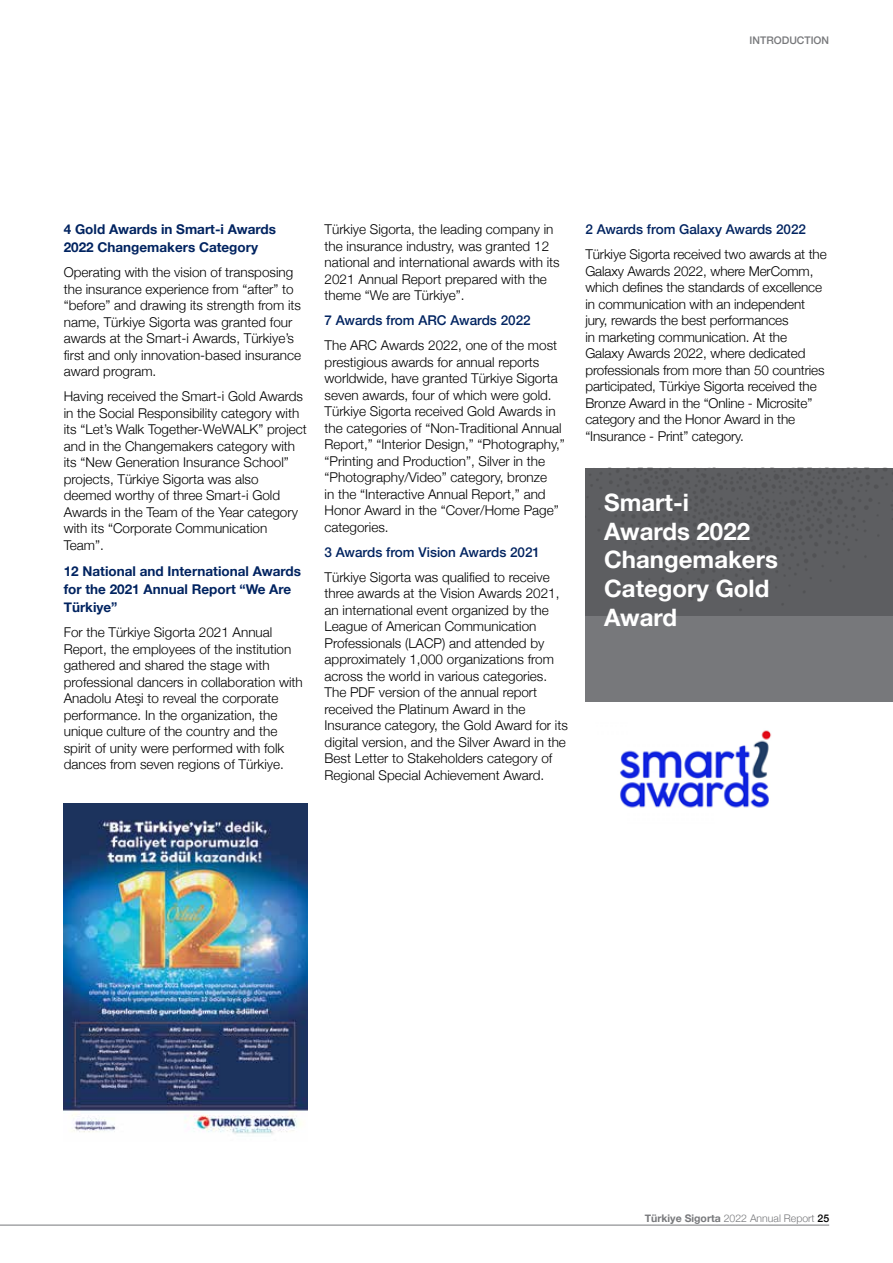
<style>
.page{position:relative;width:893px;height:1263px;background:#fff}
.page>*{position:absolute;margin:0;border:0;box-sizing:border-box;transform-origin:0 0}
.t1{font:700 24px/28.8px "Helvetica Neue";color:#fff}
.t2{font:300 13.5px/16.5px "Helvetica Neue";color:#000}
.t3{font:700 13.5px/18px "Helvetica Neue";color:#002360}
.t4{font:500 13.5px "Helvetica Neue";color:#002360}
.t5{font:300 10.5px "Helvetica Neue";color:#77787b}
.t6{font:500 10.5px "Helvetica Neue";color:#77787b}
.s1{font-weight:700}
.s2{font-weight:500;color:#000}
</style>
<div class="page">
<div style="left:585px;top:468px;width:308px;height:234px;background:#77787b"></div>
<div style="left:585px;top:468px;width:308px;height:147px;background:#5d5e61"></div>
<img style="left:620px;top:730px;width:152px;height:78px">
<img style="left:64px;top:804px;width:244px;height:330px">
<hr style="left:0;top:1225px;width:829px;height:1px;background:#77787b">
<p class="t6" style="left:750px;top:32px;width:81px">INTRODUCTION</p>
<p class="t3" style="left:64px;top:221px;width:214px">4 Gold Awards in Smart-i Awards<br>2022 Changemakers Category</p>
<p class="t2" style="left:64px;top:263px;width:239px">Operating with the vision of transposing the insurance experience from “after” to “before” and drawing its strength from its name, Türkiye Sigorta was granted four awards at the Smart-i Awards, Türkiye’s first and only innovation-based insurance award program.</p>
<p class="t2" style="left:64px;top:387px;width:245px">Having received the Smart-i Gold Awards in the Social Responsibility category with its “Let’s Walk Together-WeWALK” project and in the Changemakers category with its “New Generation Insurance School” projects, Türkiye Sigorta was also deemed worthy of three Smart-i Gold Awards in the Team of the Year category with its “Corporate Communication Team”.</p>
<p class="t3" style="left:64px;top:563px;width:239px">12 National and International Awards for the 2021 Annual Report “We Are<br>Türkiye”</p>
<p class="t2" style="left:64px;top:623px;width:241px">For the Türkiye Sigorta 2021 Annual Report, the employees of the institution gathered and shared the stage with professional dancers in collaboration with Anadolu Ateşi to reveal the corporate performance. In the organization, the unique culture of the country and the spirit of unity were performed with folk dances from seven regions of Türkiye.</p>
<p class="t2" style="left:325px;top:220px;width:237px">Türkiye Sigorta, the leading company in the insurance industry, was granted 12 national and international awards with its 2021 Annual Report prepared with the theme “We are Türkiye”.</p>
<p class="t4" style="left:325px;top:309px;width:208px">7 Awards from ARC Awards 2022</p>
<p class="t2" style="left:325px;top:336px;width:242px">The ARC Awards 2022, one of the most prestigious awards for annual reports worldwide, have granted Türkiye Sigorta seven awards, four of which were gold.<br>Türkiye Sigorta received Gold Awards in the categories of “Non-Traditional Annual Report,” “Interior Design,” “Photography,” “Printing and Production”, Silver in the “Photography/Video” category, bronze<br>in the “Interactive Annual Report,” and Honor Award in the “Cover/Home Page” categories.</p>
<p class="t4" style="left:325px;top:541px;width:217px">3 Awards from Vision Awards 2021</p>
<p class="t2" style="left:325px;top:567px;width:245px">Türkiye Sigorta was qualified to receive three awards at the Vision Awards 2021, an international event organized by the League of American Communication Professionals (LACP) and attended by approximately 1,000 organizations from across the world in various categories.<br>The PDF version of the annual report received the Platinum Award in the Insurance category, the Gold Award for its digital version, and the Silver Award in the Best Letter to Stakeholders category of Regional Special Achievement Award.</p>
<p class="t4" style="left:585px;top:218px;width:222px">2 Awards from Galaxy Awards 2022</p>
<p class="t2" style="left:585px;top:245px;width:243px">Türkiye Sigorta received two awards at the Galaxy Awards 2022, where MerComm, which defines the standards of excellence in communication with an independent jury, rewards the best performances<br>in marketing communication. At the Galaxy Awards 2022, where dedicated professionals from more than 50 countries participated, Türkiye Sigorta received the Bronze Award in the “Online - Microsite” category and the Honor Award in the “Insurance - Print” category.</p>
<h1 class="t1" style="left:604px;top:488px;width:175px">Smart-i<br>Awards 2022<br>Changemakers<br>Category Gold<br>Award</h1>
<p class="t5" style="left:645px;top:1210px;width:186px"><span class="s1">Türkiye Sigorta</span> 2022 Annual Report <span class="s2">25</span></p>
</div>
